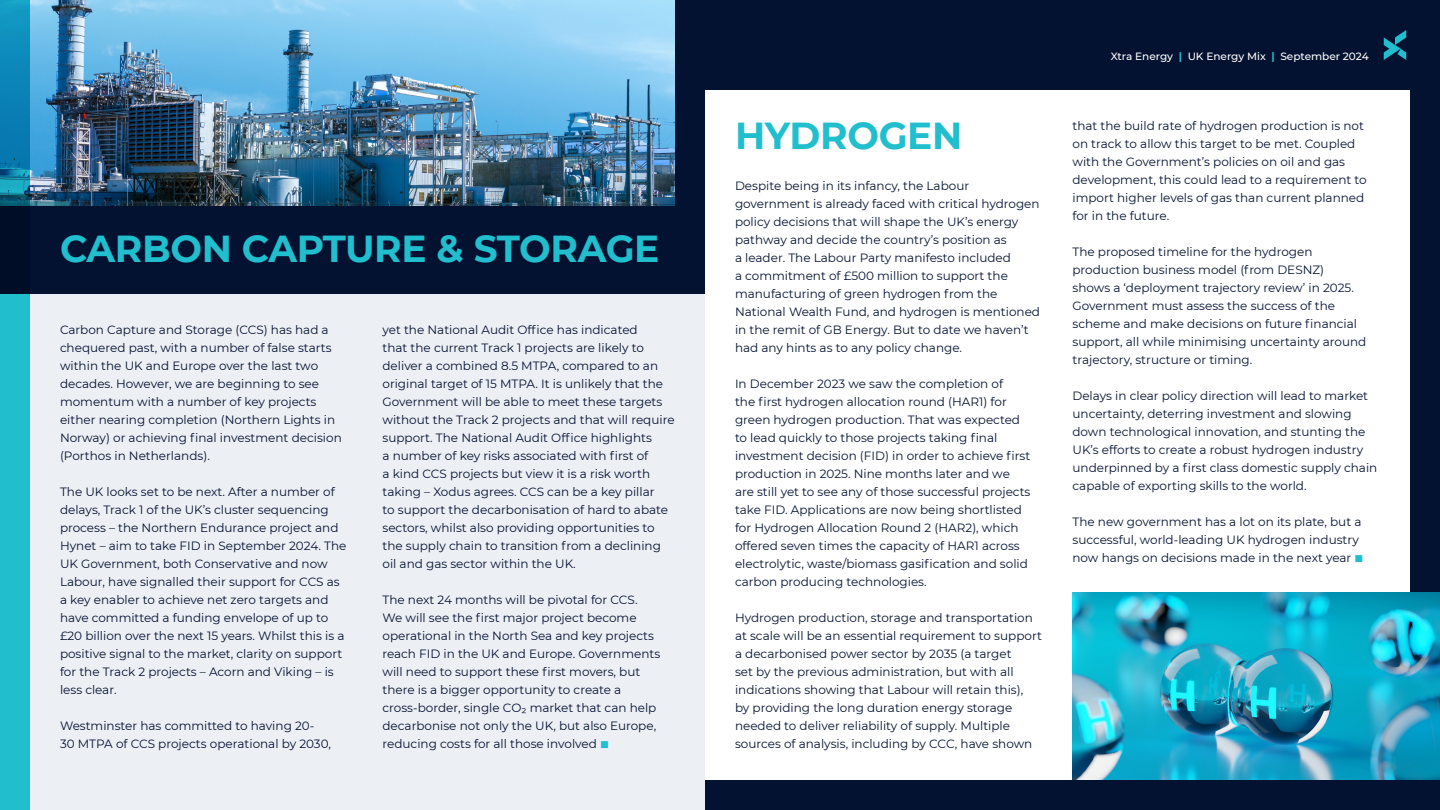
<style>
.page{position:relative;width:1440px;height:810px;background:#fff}
.page>*{position:absolute;margin:0;border:0;box-sizing:border-box;transform-origin:0 0}
.t1{font:700 37.5px "Montserrat";letter-spacing:-.01em;color:#21bece}
.t2{font:12px/18px "Montserrat";color:#041231}
.t3{font:500 10.5px "Montserrat";color:#fff}
.s1{color:#21bece}
.s2{font-weight:700;color:#21bece}
</style>
<div class="page">
<div style="left:675px;top:0;width:765px;height:810px;background:#041231"></div>
<img style="left:30px;top:0;width:645px;height:206px">
<svg style="left:1384px;top:30px;width:22px;height:30px"></svg>
<div style="left:30px;top:294px;width:675px;height:516px;background:#eceff4"></div>
<div style="left:0;top:206px;width:705px;height:88px;background:#041231"></div>
<svg style="left:0;top:0;width:30px;height:810px;background:#189cb4"></svg>
<div style="left:705px;top:90px;width:705px;height:690px;background:#fff"></div>
<img style="left:1072px;top:592px;width:368px;height:188px">
<p class="t1" style="left:60px;top:222px;width:601px">CARBON CAPTURE &amp; STORAGE</p>
<p class="t2" style="left:60px;top:320px;width:283px">Carbon Capture and Storage (CCS) has had a chequered past, with a number of false starts within the UK and Europe over the last two decades. However, we are beginning to see momentum with a number of key projects either nearing completion (Northern Lights in Norway) or achieving final investment decision (Porthos in Netherlands).</p>
<p class="t2" style="left:60px;top:482px;width:288px">The UK looks set to be next. After a number of delays, Track 1 of the UK’s cluster sequencing process – the Northern Endurance project and Hynet – aim to take FID in September 2024. The UK Government, both Conservative and now Labour, have signalled their support for CCS as a key enabler to achieve net zero targets and have committed a funding envelope of up to £20 billion over the next 15 years. Whilst this is a positive signal to the market, clarity on support for the Track 2 projects – Acorn and Viking – is less clear.</p>
<p class="t2" style="left:60px;top:716px;width:273px">Westminster has committed to having 20-<br>30 MTPA of CCS projects operational by 2030,</p>
<p class="t2" style="left:382px;top:320px;width:294px">yet the National Audit Office has indicated<br>that the current Track 1 projects are likely to deliver a combined 8.5 MTPA, compared to an original target of 15 MTPA. It is unlikely that the Government will be able to meet these targets without the Track 2 projects and that will require support. The National Audit Office highlights<br>a number of key risks associated with first of<br>a kind CCS projects but view it is a risk worth taking – Xodus agrees. CCS can be a key pillar<br>to support the decarbonisation of hard to abate sectors, whilst also providing opportunities to the supply chain to transition from a declining oil and gas sector within the UK.</p>
<p class="t2" style="left:382px;top:590px;width:279px">The next 24 months will be pivotal for CCS.<br>We will see the first major project become operational in the North Sea and key projects reach FID in the UK and Europe. Governments will need to support these first movers, but there is a bigger opportunity to create a cross-border, single CO2 market that can help decarbonise not only the UK, but also Europe, reducing costs for all those involved <span class="s1">■</span></p>
<p class="t1" style="left:735px;top:108px;width:229px">HYDROGEN</p>
<p class="t2" style="left:735px;top:176px;width:307px">Despite being in its infancy, the Labour government is already faced with critical hydrogen policy decisions that will shape the UK’s energy pathway and decide the country’s position as<br>a leader. The Labour Party manifesto included<br>a commitment of £500 million to support the manufacturing of green hydrogen from the National Wealth Fund, and hydrogen is mentioned in the remit of GB Energy. But to date we haven’t had any hints as to any policy change.</p>
<p class="t2" style="left:735px;top:374px;width:297px">In December 2023 we saw the completion of<br>the first hydrogen allocation round (HAR1) for green hydrogen production. That was expected to lead quickly to those projects taking final investment decision (FID) in order to achieve first production in 2025. Nine months later and we are still yet to see any of those successful projects take FID. Applications are now being shortlisted for Hydrogen Allocation Round 2 (HAR2), which offered seven times the capacity of HAR1 across electrolytic, waste/biomass gasification and solid carbon producing technologies.</p>
<p class="t2" style="left:735px;top:608px;width:308px">Hydrogen production, storage and transportation at scale will be an essential requirement to support a decarbonised power sector by 2035 (a target<br>set by the previous administration, but with all indications showing that Labour will retain this),<br>by providing the long duration energy storage needed to deliver reliability of supply. Multiple sources of analysis, including by CCC, have shown</p>
<p class="t3" style="left:1111px;top:49px;width:260px">Xtra Energy <span class="s2">|</span> UK Energy Mix <span class="s2">|</span> September 2024</p>
<p class="t2" style="left:1072px;top:116px;width:296px">that the build rate of hydrogen production is not on track to allow this target to be met. Coupled with the Government’s policies on oil and gas development, this could lead to a requirement to import higher levels of gas than current planned for in the future.</p>
<p class="t2" style="left:1072px;top:242px;width:295px">The proposed timeline for the hydrogen production business model (from DESNZ)<br>shows a ‘deployment trajectory review’ in 2025.<br>Government must assess the success of the scheme and make decisions on future financial support, all while minimising uncertainty around trajectory, structure or timing.</p>
<p class="t2" style="left:1072px;top:386px;width:306px">Delays in clear policy direction will lead to market uncertainty, deterring investment and slowing down technological innovation, and stunting the UK’s efforts to create a robust hydrogen industry underpinned by a first class domestic supply chain capable of exporting skills to the world.</p>
<p class="t2" style="left:1072px;top:512px;width:292px">The new government has a lot on its plate, but a successful, world-leading UK hydrogen industry now hangs on decisions made in the next year <span class="s1">■</span></p>
</div>
